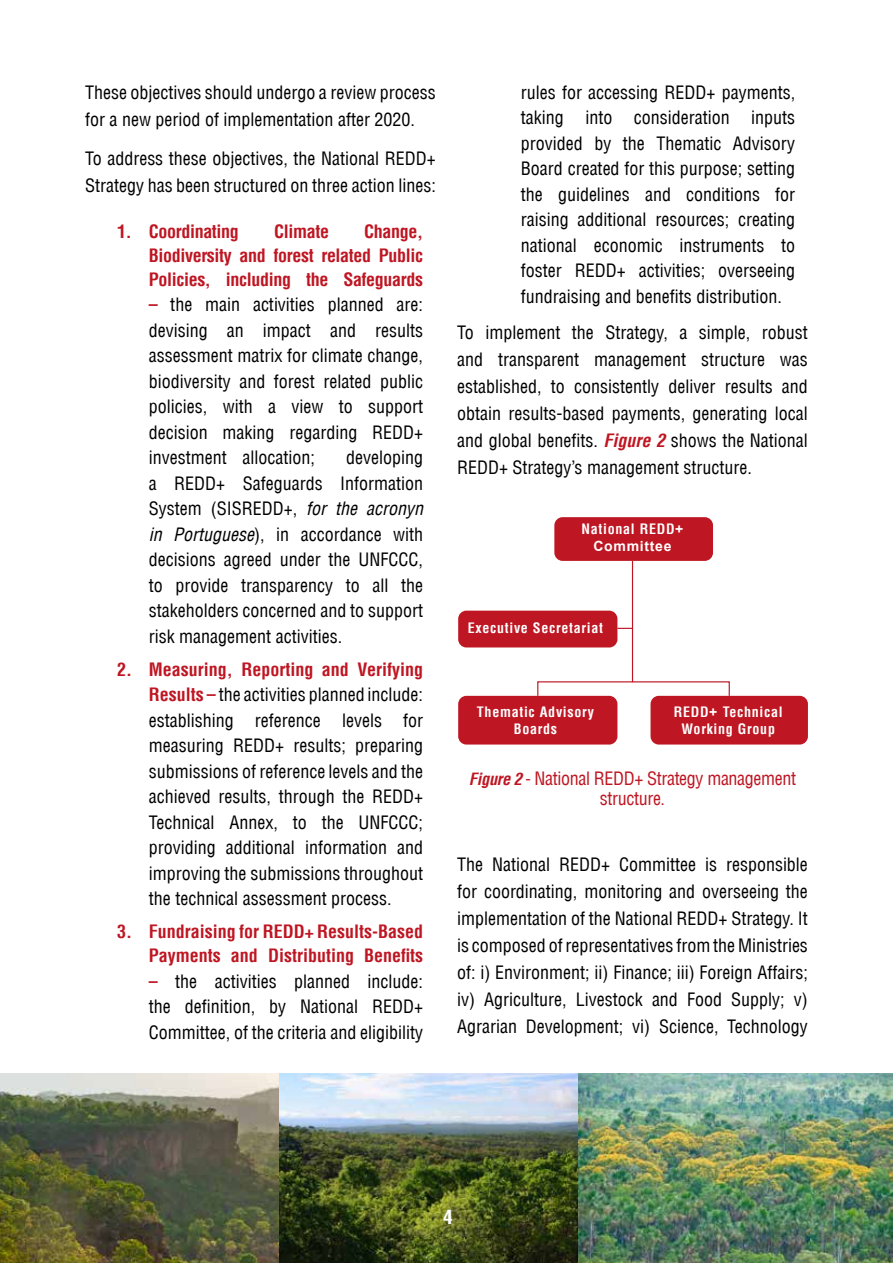
<style>
.page{position:relative;width:893px;height:1263px;background:#fff}
.page>*{position:absolute;margin:0;border:0;box-sizing:border-box;transform-origin:0 0}
.t1{font:700 condensed 19.5px "Helvetica LT";color:#fff}
.t2{font:condensed 18px/25.5px "Helvetica LT";color:#000;text-align:justify}
.t3{font:700 condensed 18px/24px "Helvetica LT";letter-spacing:-.02em;color:#be1622;text-align:justify}
.t4{font:700 condensed 18px/24px "Helvetica LT";color:#be1622;text-align:right}
.t5{font:condensed 18px/19.8px "Helvetica LT";letter-spacing:-.02em;color:#be1622;text-align:center}
.t6{font:700 condensed 14.1px/16.8px "Helvetica LT";letter-spacing:.05em;color:#fff;text-align:center}
.t7{font:700 14.1px "Arial";letter-spacing:.05em;color:#fff}
.s1{font-weight:700;color:#be1622}
.s2{font-style:italic}
.s3{font-weight:700;font-style:italic;color:#be1622}
.s4{font-family:"Arial";font-stretch:normal}
.s5{font-weight:700;font-style:italic;font-size:16.5px}
.s6{font-size:16.5px}
</style>
<div class="page">
<img style="left:0;top:1073px;width:893px;height:190px">
<div style="left:554px;top:517px;width:159px;height:44px;background:#be1622;border-radius:8px"></div>
<div style="left:458px;top:611px;width:159px;height:36px;background:#be1622;border-radius:8px"></div>
<div style="left:458px;top:696px;width:159px;height:48px;background:#be1622;border-radius:8px"></div>
<div style="left:650px;top:696px;width:158px;height:48px;background:#be1622;border-radius:8px"></div>
<svg style="left:537px;top:560px;width:193px;height:137px"></svg>
<p class="t2" style="left:85px;top:78px;width:352px;line-height:27px">These objectives should undergo a review process for a new period of implementation after 2020.</p>
<p class="t2" style="left:85px;top:145px;width:352px;line-height:27px">To address these objectives, the National REDD+<br>Strategy has been structured on three action lines:</p>
<p class="t3" style="left:117px;top:219px;width:123px">1. Coordinating</p>
<p class="t3" style="left:274px;top:219px;width:56px">Climate</p>
<p class="t3" style="left:149px;top:219px;width:276px;text-indent:215px">Change, Biodiversity and forest related Public Policies, including the Safeguards</p>
<p class="t2" style="left:149px;top:292px;width:276px"><span class="s1">–</span> the main activities planned are: devising an impact and results assessment matrix for climate change, biodiversity and forest related public policies, with a view to support decision making regarding REDD+ investment allocation;</p>
<p class="t2" style="left:149px;top:445px;width:276px;text-indent:197px">developing a REDD+ Safeguards Information System (SISREDD+, <span class="s2">for the acronyn in Portuguese</span>), in accordance with decisions agreed under the UNFCCC, to provide transparency to all the stakeholders concerned and to support risk management activities.</p>
<p class="t2" style="left:149px;top:656px;width:276px;text-indent:-32px"><span class="s1">2. Measuring, Reporting and Verifying Results –</span> the activities planned include: establishing reference levels for measuring REDD+ results; preparing submissions of reference levels and the achieved results, through the REDD+ Technical Annex, to the UNFCCC; providing additional information and improving the submissions throughout the technical assessment process.</p>
<p class="t4" style="left:117px;top:919px;width:308px">3. Fundraising for REDD+ Results-Based<br>Payments and Distributing Benefits</p>
<p class="t2" style="left:149px;top:968px;width:276px"><span class="s1">–</span> the activities planned include: the definition, by National REDD+ Committee, of the criteria and eligibility</p>
<p class="t2" style="left:521px;top:79px;width:276px">rules for accessing REDD+ payments, taking into consideration inputs provided by the Thematic Advisory Board created for this purpose; setting the guidelines and conditions for raising additional resources; creating national economic instruments to foster REDD+ activities; overseeing fundraising and benefits distribution.</p>
<p class="t2" style="left:457px;top:319px;width:352px;line-height:27px">To implement the Strategy, a simple, robust and transparent management structure was established, to consistently deliver results and obtain results-based payments, generating local and global benefits. <span class="s3">Figure 2</span> shows the National REDD+ Strategy’s management structure.</p>
<p class="t6" style="left:581px;top:521px;width:103px">National REDD<span class="s4">+</span></p>
<p class="t7" style="left:593px;top:537px;width:80px">Committee</p>
<p class="t6" style="left:468px;top:620px;width:137px">Executive Secretariat</p>
<p class="t6" style="left:477px;top:703px;width:119px">Thematic Advisory<br>Boards</p>
<p class="t6" style="left:674px;top:703px;width:111px">REDD<span class="s4">+</span> Technical<br>Working Group</p>
<p class="t5" style="left:469px;top:768px;width:329px"><span class="s5">Figure 2</span> <span class="s6">-</span> National REDD+ Strategy management structure.</p>
<p class="t2" style="left:457px;top:850px;width:352px;line-height:27px">The National REDD+ Committee is responsible for coordinating, monitoring and overseeing the implementation of the National REDD+ Strategy. It is composed of representatives from the Ministries of: i) Environment; ii) Finance; iii) Foreign Affairs; iv) Agriculture, Livestock and Food Supply; v)<br>Agrarian Development; vi) Science, Technology</p>
<p class="t1" style="left:443px;top:1204px;width:11px">4</p>
</div>
